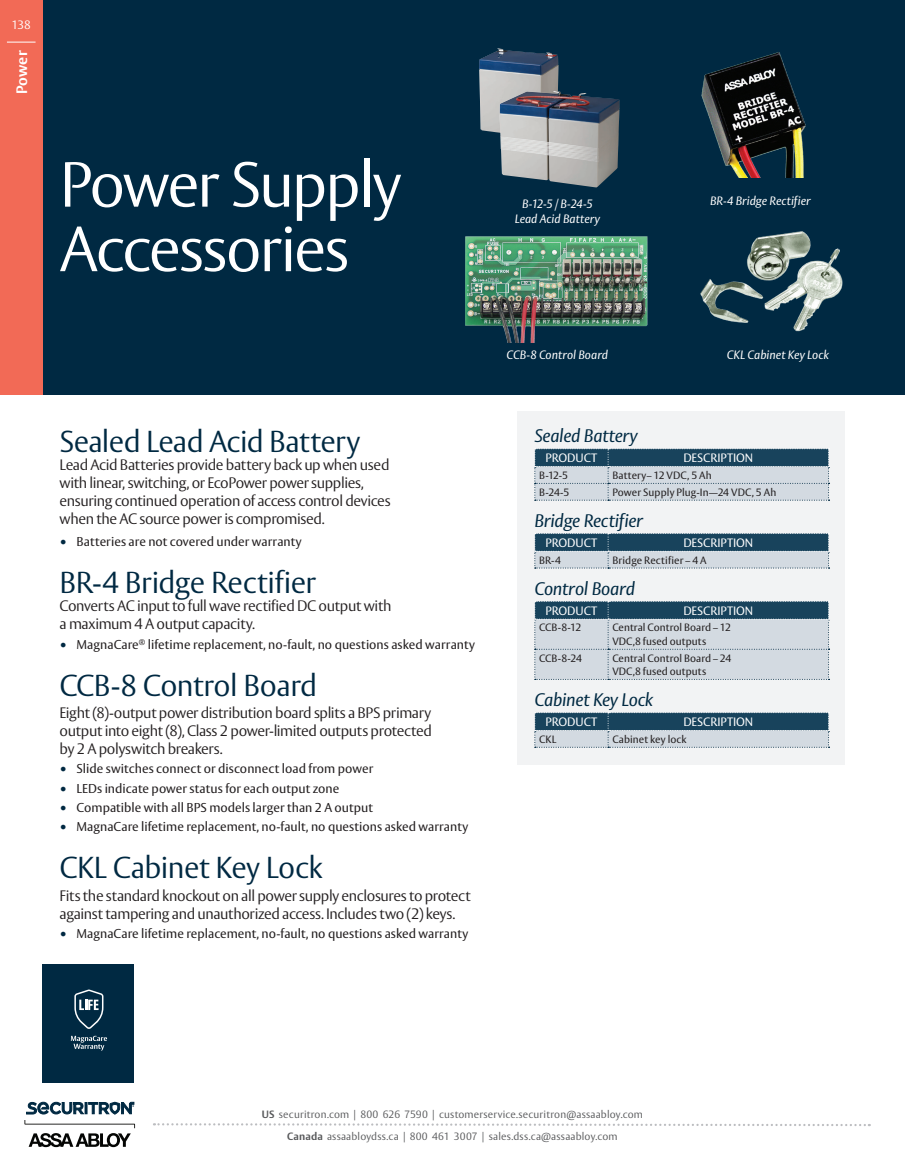
<style>
.page{position:relative;width:905px;height:1175px;background:#fff}
.page>*{position:absolute;margin:0;border:0;box-sizing:border-box;transform-origin:0 0}
.Header_Headline{font:300 63px/64.5px "ASSA Vesta";letter-spacing:-.035em;color:#fff}
.Section_Headline{font:300 30px "ASSA Vesta";letter-spacing:-.02em;color:#002942}
.Spec_Features_Header{font:italic 18px "ASSA Vesta";letter-spacing:-.015em;color:#002942}
.Section_BodyCopy{font:300 15px/18px "ASSA Vesta";letter-spacing:-.025em;color:#231f20}
.t1{font:700 15px "ASSA Vesta";letter-spacing:.005em;color:#fff}
.t2{font:12.75px "ASSA Vesta";letter-spacing:.005em;color:#231f20}
.Disclaimer{font:italic 12px/15px "ASSA Vesta";color:#fff;text-align:center}
.HTO_sections{font:12px "ASSA Vesta";letter-spacing:-.005em;color:#fff}
.t3{font:300 12px "ASSA Vesta";color:#fff}
.HTO_body{font:10.5px/13.5px "ASSA Vesta";letter-spacing:.01em;color:#231f20}
.t4{font:300 10.5px/22.5px "ASSA Vesta";letter-spacing:.015em;color:#57585a;text-align:center}
.s1{font-size:15px;color:#002942}
.s2{font-weight:700}
</style>
<div class="page">
<div style="left:41px;top:0;width:863px;height:394px;background:#002942"></div>
<div style="left:0;top:0;width:43px;height:394px;background:#f26a56"></div>
<svg style="left:7px;top:42px;width:29px;height:1px"></svg>
<svg style="left:154px;top:1123px;width:715px;height:3px"></svg>
<svg style="left:24px;top:1120px;width:111px;height:27px"></svg>
<svg style="left:26px;top:1101px;width:108px;height:13px"></svg>
<div style="left:43px;top:964px;width:91px;height:118px;background:#002942"></div>
<svg style="left:71px;top:1035px;width:36px;height:15px"></svg>
<svg style="left:74px;top:989px;width:29px;height:39px"></svg>
<img style="left:479px;top:48px;width:79px;height:85px">
<img style="left:499px;top:91px;width:120px;height:97px">
<img style="left:701px;top:52px;width:105px;height:126px">
<img style="left:465px;top:236px;width:183px;height:107px">
<img style="left:700px;top:231px;width:143px;height:101px">
<div style="left:517px;top:411px;width:328px;height:353px;background:#f2f3f4"></div>
<svg style="left:534px;top:448px;width:295px;height:53px;background:#94a7b4"></svg>
<svg style="left:534px;top:533px;width:295px;height:35px;background:#768f9f"></svg>
<svg style="left:534px;top:601px;width:295px;height:79px;background:#a9b8c2"></svg>
<svg style="left:534px;top:712px;width:295px;height:36px;background:#7991a0"></svg>
<p class="t3" style="left:12px;top:17px;width:21px">138</p>
<p class="t1" style="left:13px;top:94px;width:45px;rotate:-90deg">Power</p>
<p class="Header_Headline" style="left:60px;top:155px;width:343px">Power Supply<br>Accessories</p>
<p class="Section_Headline" style="left:60px;top:423px;width:302px">Sealed Lead Acid Battery</p>
<p class="Section_BodyCopy" style="left:60px;top:456px;width:332px">Lead Acid Batteries provide battery back up when used with linear, switching, or EcoPower power supplies, ensuring continued operation of access control devices when the AC source power is compromised.</p>
<p class="t2" style="left:60px;top:534px;width:244px"><span class="s1">•</span> Batteries are not covered under warranty</p>
<p class="Section_Headline" style="left:60px;top:564px;width:258px">BR-4 Bridge Rectifier</p>
<p class="Section_BodyCopy" style="left:60px;top:597px;width:333px">Converts AC input to full wave rectified DC output with a maximum 4 A output capacity.</p>
<p class="t2" style="left:60px;top:636px;width:417px"><span class="s1">•</span> MagnaCare<sup>®</sup> lifetime replacement, no-fault, no questions asked warranty</p>
<p class="Section_Headline" style="left:60px;top:667px;width:259px">CCB-8 Control Board</p>
<p class="Section_BodyCopy" style="left:60px;top:704px;width:374px;text-align:justify">Eight (8)-output power distribution board splits a BPS primary output into eight (8), Class 2 power-limited outputs protected by 2 A polyswitch breakers.</p>
<p class="t2" style="left:60px;top:761px;width:315px"><span class="s1">•</span> Slide switches connect or disconnect load from power</p>
<p class="t2" style="left:60px;top:780px;width:281px"><span class="s1">•</span> LEDs indicate power status for each output zone</p>
<p class="t2" style="left:60px;top:799px;width:315px"><span class="s1">•</span> Compatible with all BPS models larger than 2 A output</p>
<p class="t2" style="left:60px;top:819px;width:410px"><span class="s1">•</span> MagnaCare lifetime replacement, no-fault, no questions asked warranty</p>
<p class="Section_Headline" style="left:60px;top:850px;width:265px">CKL Cabinet Key Lock</p>
<p class="Section_BodyCopy" style="left:60px;top:887px;width:412px">Fits the standard knockout on all power supply enclosures to protect against tampering and unauthorized access. Includes two (2) keys.</p>
<p class="t2" style="left:60px;top:925px;width:410px"><span class="s1">•</span> MagnaCare lifetime replacement, no-fault, no questions asked warranty</p>
<p class="Disclaimer" style="left:514px;top:196px;width:87px">B-12-5 / B-24-5<br>Lead Acid Battery</p>
<p class="Disclaimer" style="left:710px;top:194px;width:102px">BR-4 Bridge Rectifier</p>
<p class="Disclaimer" style="left:506px;top:347px;width:103px">CCB-8 Control Board</p>
<p class="Disclaimer" style="left:726px;top:347px;width:104px">CKL Cabinet Key Lock</p>
<p class="Spec_Features_Header" style="left:534px;top:425px;width:105px">Sealed Battery</p>
<p class="HTO_sections" style="left:545px;top:451px;width:53px">PRODUCT</p>
<p class="HTO_sections" style="left:683px;top:451px;width:71px">DESCRIPTION</p>
<p class="HTO_body" style="left:539px;top:469px;width:30px">B-12-5</p>
<p class="HTO_body" style="left:612px;top:469px;width:101px">Battery– 12 VDC, 5 Ah</p>
<p class="HTO_body" style="left:539px;top:486px;width:32px">B-24-5</p>
<p class="HTO_body" style="left:612px;top:486px;width:165px">Power Supply Plug-In—24 VDC, 5 Ah</p>
<p class="Spec_Features_Header" style="left:534px;top:510px;width:110px">Bridge Rectifier</p>
<p class="HTO_sections" style="left:545px;top:535px;width:53px">PRODUCT</p>
<p class="HTO_sections" style="left:683px;top:535px;width:71px">DESCRIPTION</p>
<p class="HTO_body" style="left:539px;top:553px;width:23px">BR-4</p>
<p class="HTO_body" style="left:612px;top:553px;width:96px">Bridge Rectifier – 4 A</p>
<p class="Spec_Features_Header" style="left:534px;top:577px;width:102px">Control Board</p>
<p class="HTO_sections" style="left:545px;top:603px;width:53px">PRODUCT</p>
<p class="HTO_sections" style="left:683px;top:603px;width:71px">DESCRIPTION</p>
<p class="HTO_body" style="left:539px;top:621px;width:44px">CCB-8-12</p>
<p class="HTO_body" style="left:612px;top:621px;width:120px">Central Control Board – 12<br>VDC,8 fused outputs</p>
<p class="HTO_body" style="left:539px;top:651px;width:44px">CCB-8-24</p>
<p class="HTO_body" style="left:612px;top:651px;width:120px">Central Control Board – 24<br>VDC,8 fused outputs</p>
<p class="Spec_Features_Header" style="left:534px;top:689px;width:120px">Cabinet Key Lock</p>
<p class="HTO_sections" style="left:545px;top:714px;width:53px">PRODUCT</p>
<p class="HTO_sections" style="left:683px;top:714px;width:71px">DESCRIPTION</p>
<p class="HTO_body" style="left:539px;top:733px;width:19px">CKL</p>
<p class="HTO_body" style="left:612px;top:733px;width:76px">Cabinet key lock</p>
<p class="t4" style="left:262px;top:1103px;width:382px"><span class="s2">US</span> securitron.com | 800 626 7590 | customerservice.securitron@assaabloy.com<br><span class="s2">Canada</span> assaabloydss.ca | 800 461 3007 | sales.dss.ca@assaabloy.com</p>
</div>
